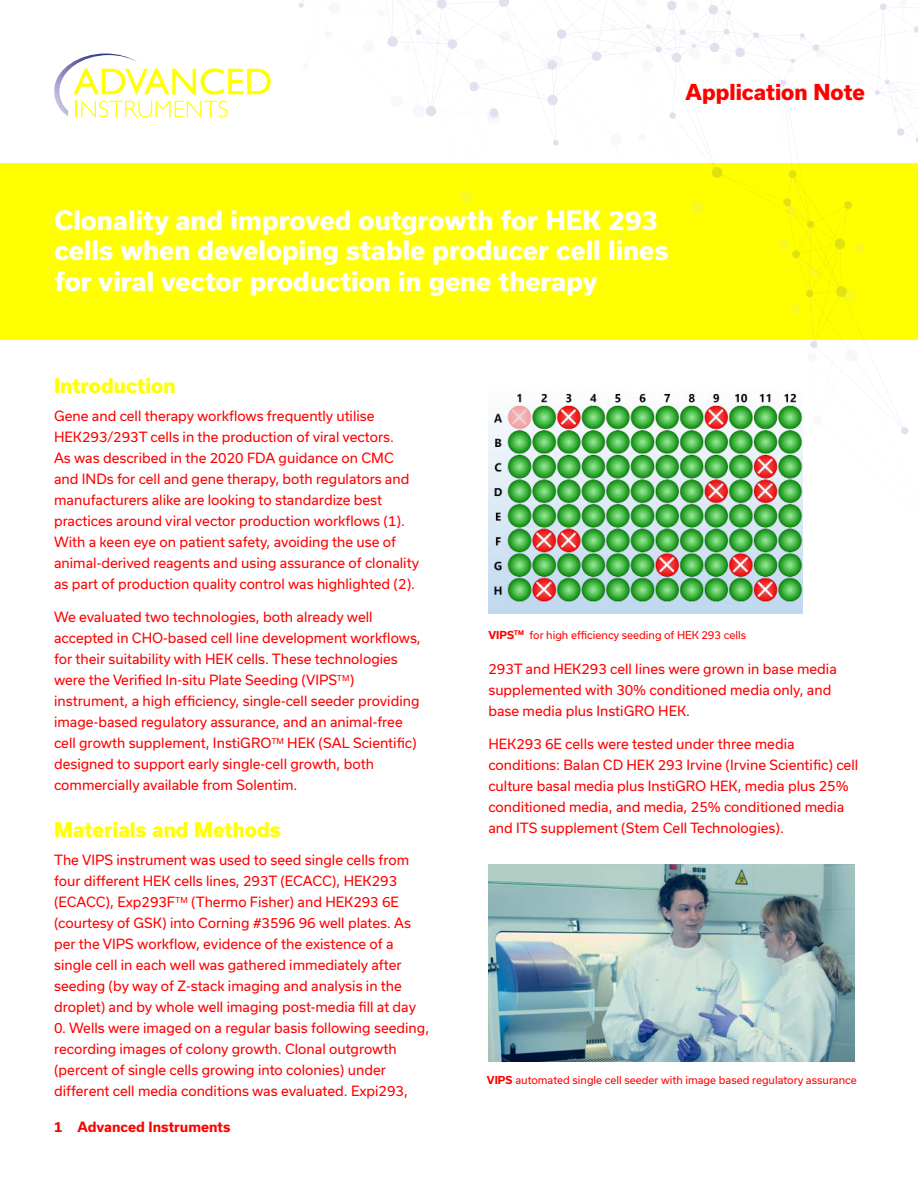
<style>
.page{position:relative;width:918px;height:1188px;background:#fff}
.page>*{position:absolute;margin:0;border:0;box-sizing:border-box;transform-origin:0 0}
.t1{font:800 25.5px/30.6px "Usual";color:#fff}
.t2{font:800 21px "Usual";color:#f00}
.t3{font:800 19.5px "Usual";color:#ff0}
.t4{font:13.5px/21px "Usual";color:#f00}
.t5{font:700 13.5px "Usual";color:#f00}
.t6{font:10.5px "Usual";color:#f00}
.s1{font-weight:700}
</style>
<div class="page">
<div style="left:0;top:163px;width:918px;height:176px;background:#ff0"></div>
<svg style="left:415px;top:0;width:503px;height:435px"></svg>
<svg style="left:415px;top:0;width:209px;height:240px"></svg>
<svg style="left:559px;top:57px;width:33px;height:66px"></svg>
<svg style="left:81px;top:0;width:478px;height:146px"></svg>
<svg style="left:75px;top:68px;width:196px;height:49px"></svg>
<img style="left:54px;top:54px;width:84px;height:62px">
<img style="left:488px;top:391px;width:315px;height:223px">
<img style="left:488px;top:864px;width:366px;height:198px">
<h2 class="t2" style="left:686px;top:84px;width:181px">Application Note</h2>
<h1 class="t1" style="left:54px;top:207px;width:616px">Clonality and improved outgrowth for HEK 293 cells when developing stable producer cell lines for viral vector production in gene therapy</h1>
<h3 class="t3" style="left:54px;top:378px;width:123px">Introduction</h3>
<p class="t4" style="left:54px;top:407px;width:367px">Gene and cell therapy workflows frequently utilise HEK293/293T cells in the production of viral vectors.<br>As was described in the 2020 FDA guidance on CMC and INDs for cell and gene therapy, both regulators and manufacturers alike are looking to standardize best practices around viral vector production workflows (1).<br>With a keen eye on patient safety, avoiding the use of animal-derived reagents and using assurance of clonality as part of production quality control was highlighted (2).</p>
<p class="t4" style="left:54px;top:608px;width:368px">We evaluated two technologies, both already well accepted in CHO-based cell line development workflows, for their suitability with HEK cells. These technologies were the Verified In-situ Plate Seeding (VIPS<sup>TM</sup>) instrument, a high efficiency, single-cell seeder providing image-based regulatory assurance, and an animal-free cell growth supplement, InstiGRO<sup>TM</sup> HEK (SAL Scientific) designed to support early single-cell growth, both commercially available from Solentim.</p>
<h3 class="t3" style="left:54px;top:822px;width:228px">Materials and Methods</h3>
<p class="t4" style="left:54px;top:851px;width:364px">The VIPS instrument was used to seed single cells from four different HEK cells lines, 293T (ECACC), HEK293 (ECACC), Exp293F<sup>TM</sup> (Thermo Fisher) and HEK293 6E (courtesy of GSK) into Corning #3596 96 well plates. As per the VIPS workflow, evidence of the existence of a single cell in each well was gathered immediately after seeding (by way of Z-stack imaging and analysis in the droplet) and by whole well imaging post-media fill at day</p>
<p class="t4" style="left:54px;top:1019px;width:377px">0. Wells were imaged on a regular basis following seeding, recording images of colony growth. Clonal outgrowth (percent of single cells growing into colonies) under different cell media conditions was evaluated. Expi293,</p>
<p class="t5" style="left:54px;top:1121px;width:178px">1 Advanced Instruments</p>
<p class="t6" style="left:488px;top:630px;width:259px"><span class="s1">VIPS</span><sup>TM</sup> for high efficiency seeding of HEK 293 cells</p>
<p class="t4" style="left:488px;top:659px;width:350px">293T and HEK293 cell lines were grown in base media supplemented with 30% conditioned media only, and base media plus InstiGRO HEK.</p>
<p class="t4" style="left:488px;top:734px;width:371px">HEK293 6E cells were tested under three media conditions: Balan CD HEK 293 Irvine (Irvine Scientific) cell culture basal media plus InstiGRO HEK, media plus 25% conditioned media, and media, 25% conditioned media and ITS supplement (Stem Cell Technologies).</p>
<p class="t6" style="left:487px;top:1076px;width:371px"><span class="s1">VIPS</span> automated single cell seeder with image based regulatory assurance</p>
</div>
